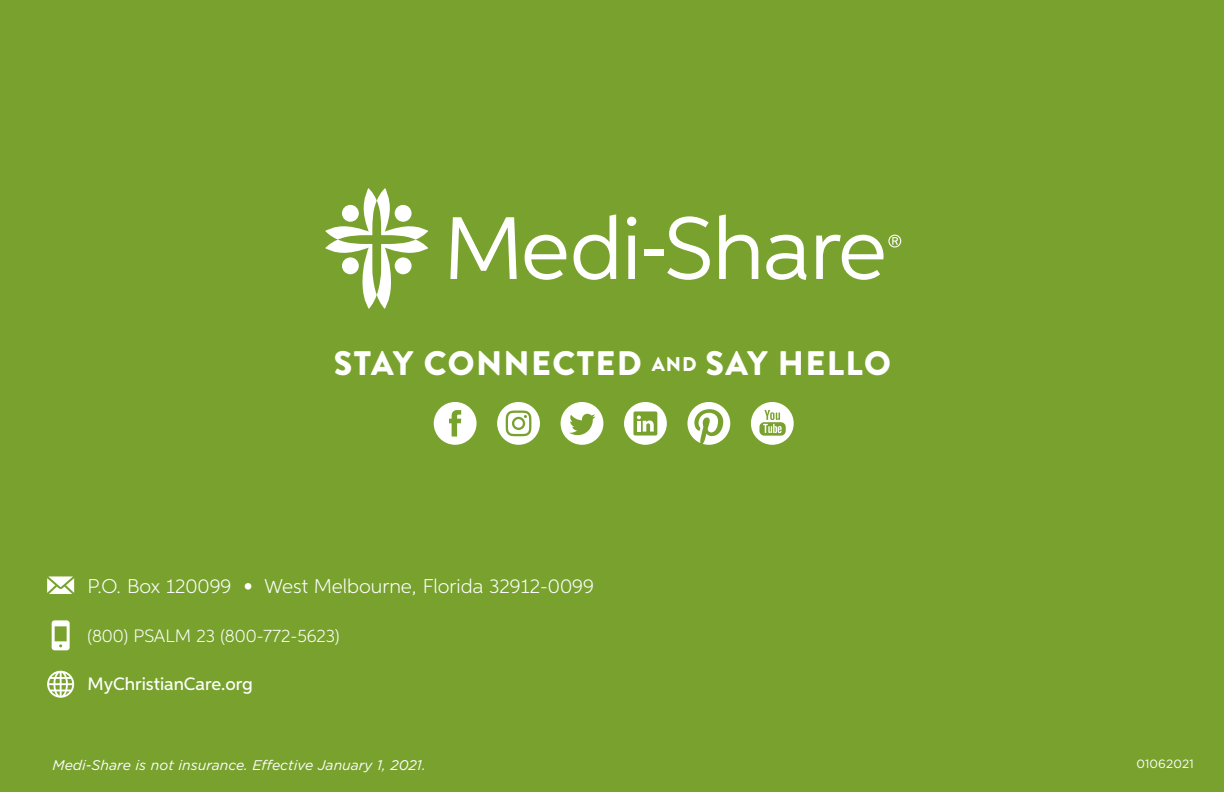
<style>
.page{position:relative;width:1224px;height:792px;background:#78a22d}
.page>*{position:absolute;margin:0;border:0;box-sizing:border-box;transform-origin:0 0}
.t1{font:900 34px "Brandon Grotesque";letter-spacing:.04em;color:#fff}
.t2{font:300 20px "Aspira";color:#fff}
.t3{font:300 18px "Aspira";color:#fff}
.t4{font:500 18px "Aspira";color:#fff}
.t5{font:italic 14px "Gotham";color:#fff}
.t6{font:12px "Gotham";letter-spacing:.01em;color:#fff}
.s1{font-size:19.8px}
</style>
<div class="page">
<svg style="left:52px;top:620px;width:18px;height:30px"></svg>
<svg style="left:47px;top:576px;width:27px;height:18px"></svg>
<svg style="left:47px;top:671px;width:27px;height:27px"></svg>
<svg style="left:434px;top:402px;width:43px;height:43px"></svg>
<svg style="left:561px;top:402px;width:42px;height:43px"></svg>
<svg style="left:497px;top:402px;width:43px;height:43px"></svg>
<svg style="left:751px;top:402px;width:43px;height:43px"></svg>
<svg style="left:687px;top:402px;width:43px;height:43px"></svg>
<svg style="left:624px;top:402px;width:43px;height:43px"></svg>
<hr style="left:637px;top:421px;width:4px;height:11px;background:#fff">
<svg style="left:325px;top:188px;width:103px;height:121px"></svg>
<svg style="left:450px;top:214px;width:451px;height:66px"></svg>
<p class="t1" style="left:334px;top:339px;width:559px">STAY CONNECTED <span class="s1">AND</span> SAY HELLO</p>
<p class="t2" style="left:88px;top:574px;width:508px">P.O. Box 120099 • West Melbourne, Florida 32912-0099</p>
<p class="t3" style="left:88px;top:625px;width:254px">(800) PSALM 23 (800-772-5623)</p>
<p class="t4" style="left:88px;top:673px;width:167px">MyChristianCare.org</p>
<p class="t5" style="left:53px;top:756px;width:375px">Medi-Share is not insurance. Effective January 1, 2021.</p>
<p class="t6" style="left:1137px;top:757px;width:59px">01062021</p>
</div>
